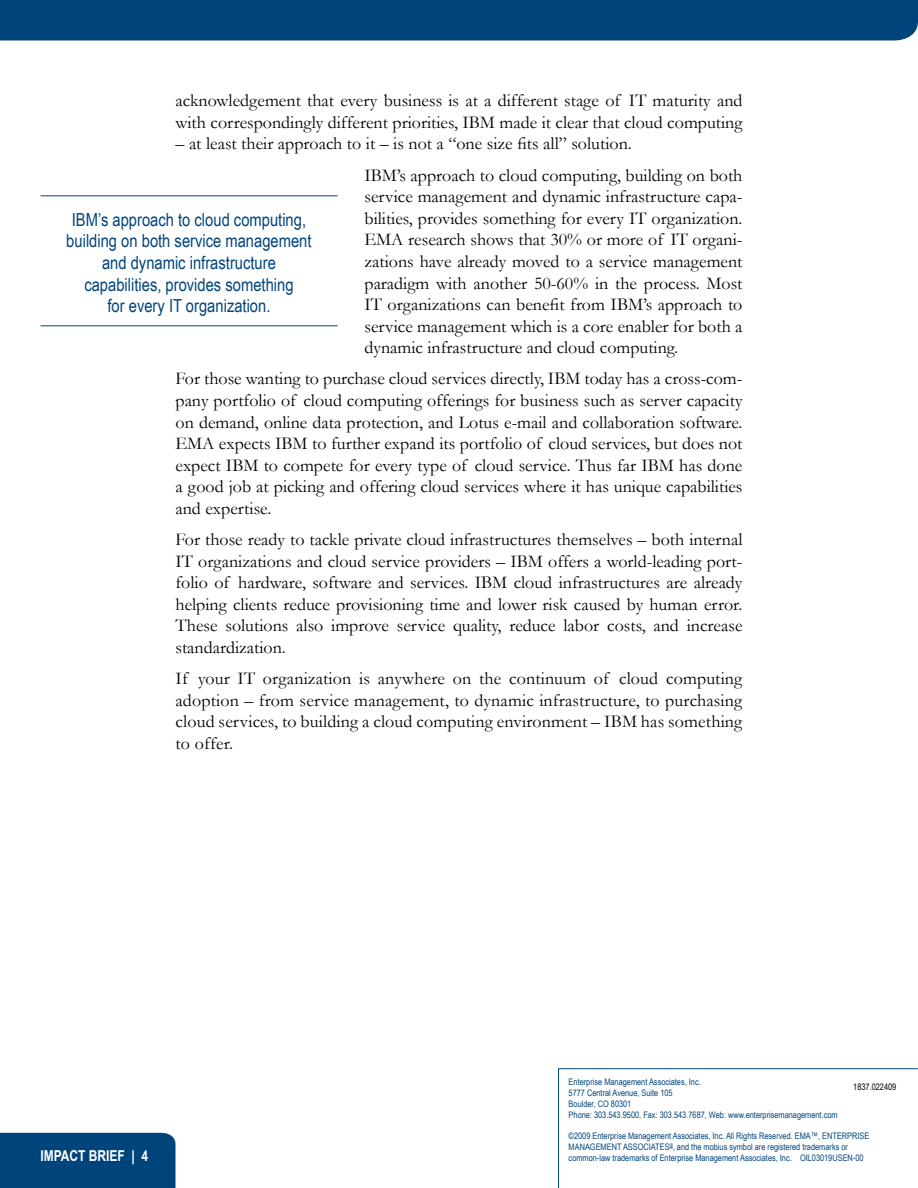
<style>
.page{position:relative;width:918px;height:1188px;background:#fff}
.page>*{position:absolute;margin:0;border:0;box-sizing:border-box;transform-origin:0 0}
.t1{font:18px/21.6px "Garamond";color:#000;text-align:justify}
.Pull_quote{font:18px/21.6px "Arial Narrow";color:#00447c;text-align:center}
.Page_footer{font:700 15px "Arial";color:#fff;scale:.8 1}
.t2{font:9px/10.8px "Arial Narrow";color:#00447c}
.t3{font:9px "Arial Narrow";color:#000}
</style>
<div class="page">
<svg style="left:558px;top:1068px;width:360px;height:120px"></svg>
<div style="left:0;top:0;width:918px;height:40px;background:#00447c"></div>
<hr style="left:40px;top:196px;width:298px;height:1px;background:#00447c">
<hr style="left:40px;top:326px;width:298px;height:1px;background:#00447c">
<div style="left:0;top:1133px;width:176px;height:55px;background:#00447c"></div>
<p class="t1" style="left:176px;top:89px;width:569px">acknowledgement that every business is at a different stage of IT maturity and with correspondingly different priorities, IBM made it clear that cloud computing</p>
<p class="t1" style="left:176px;top:133px;width:458px">– at least their approach to it – is not a “one size fits all” solution.</p>
<p class="t1" style="left:364px;top:164px;width:380px">IBM’s approach to cloud computing, building on both service management and dynamic infrastructure capa&shy;bilities, provides something for every IT organization.<br>EMA research shows that 30% or more of IT organi&shy;zations have already moved to a service management paradigm with another 50-60% in the process. Most IT organizations can benefit from IBM’s approach to service management which is a core enabler for both a dynamic infrastructure and cloud computing.</p>
<p class="t1" style="left:176px;top:367px;width:569px">For those wanting to purchase cloud services directly, IBM today has a cross-com&shy;pany portfolio of cloud computing offerings for business such as server capacity on demand, online data protection, and Lotus e-mail and collaboration software.<br>EMA expects IBM to further expand its portfolio of cloud services, but does not expect IBM to compete for every type of cloud service. Thus far IBM has done a good job at picking and offering cloud services where it has unique capabilities and expertise.</p>
<p class="t1" style="left:176px;top:528px;width:569px">For those ready to tackle private cloud infrastructures themselves – both internal IT organizations and cloud service providers – IBM offers a world-leading port&shy;folio of hardware, software and services. IBM cloud infrastructures are already helping clients reduce provisioning time and lower risk caused by human error.<br>These solutions also improve service quality, reduce labor costs, and increase standardization.</p>
<p class="t1" style="left:176px;top:667px;width:568px">If your IT organization is anywhere on the continuum of cloud computing adoption – from service management, to dynamic infrastructure, to purchasing cloud services, to building a cloud computing environment – IBM has something to offer.</p>
<p class="Pull_quote" style="left:66px;top:208px;width:247px">IBM’s approach to cloud computing, building on both service management and dynamic infrastructure capabilities, provides something<br>for every IT organization.</p>
<p class="Page_footer" style="left:40px;top:1146px;width:120px">IMPACT BRIEF |</p>
<p class="t2" style="left:569px;top:1076px;width:134px">Enterprise Management Associates, Inc.</p>
<p class="t2" style="left:569px;top:1087px;width:106px">5777 Central Avenue, Suite 105</p>
<p class="t2" style="left:569px;top:1098px;width:64px">Boulder, CO 80301</p>
<p class="t2" style="left:569px;top:1109px;width:271px">Phone: 303.543.9500, Fax: 303.543.7687, Web: www.enterprisemanagement.com</p>
<p class="t2" style="left:569px;top:1130px;width:302px">©2009 Enterprise Management Associates, Inc. All Rights Reserved. EMA™, ENTERPRISE<br>MANAGEMENT ASSOCIATES<sup>®</sup>, and the mobius symbol are registered trademarks or common-law trademarks of Enterprise Management Associates, Inc. OIL03019USEN-00</p>
<p class="t3" style="left:853px;top:1080px;width:45px">1837.022409</p>
</div>
